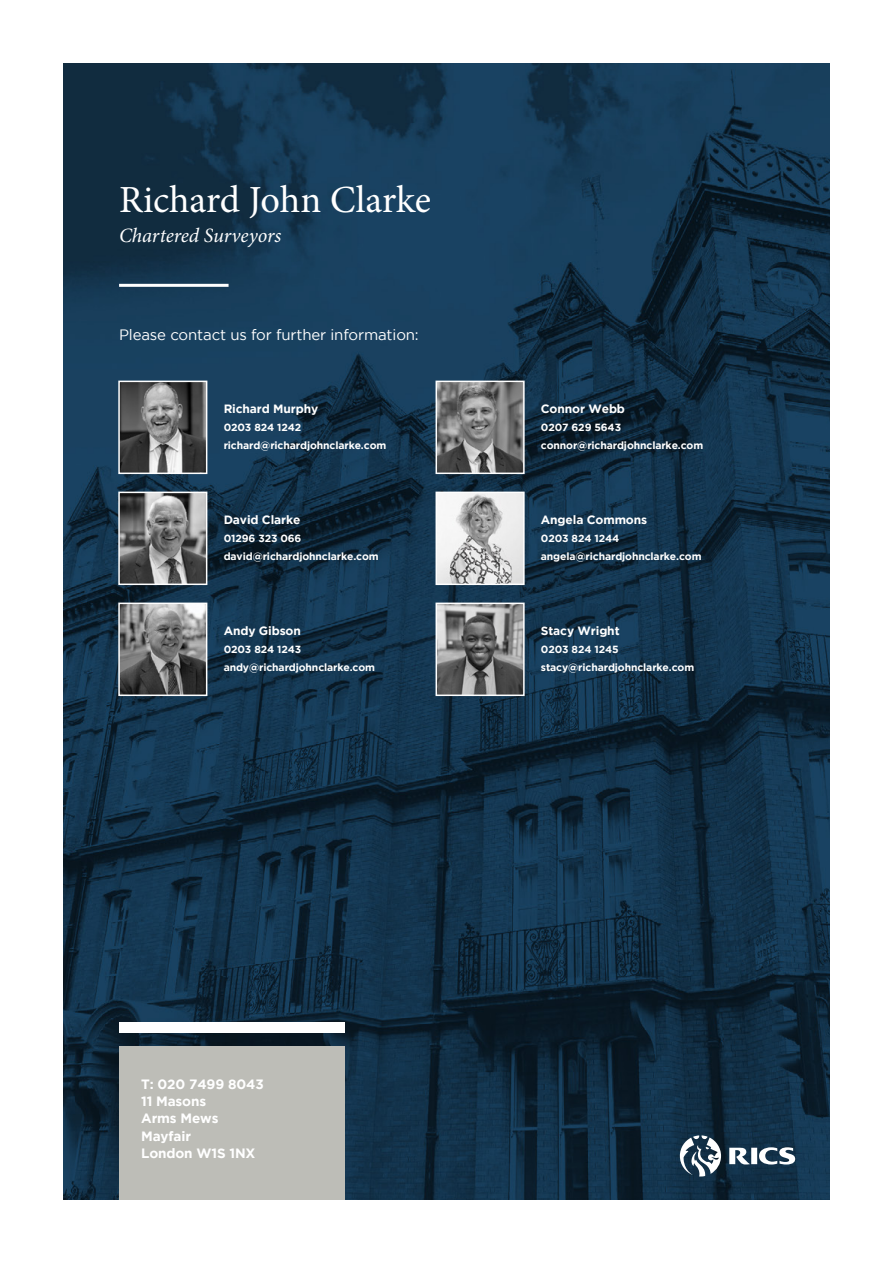
<style>
.page{position:relative;width:893px;height:1263px;background:#fff}
.page>*{position:absolute;margin:0;border:0;box-sizing:border-box;transform-origin:0 0}
.t1{font:38.4px "Minion Pro";letter-spacing:-.005em;color:#fff}
.t2{font:italic 20.4px "Minion Pro";letter-spacing:-.005em;color:#fff}
.t3{font:15px "Gotham";letter-spacing:-.01em;color:#fff}
.t4{font:700 13.5px/17.2px "Gotham";letter-spacing:-.01em;color:#fff}
.t5{font:700 12px "Gotham";letter-spacing:-.01em;color:#fff}
.t6{font:700 10.35px/18.1px "Gotham";letter-spacing:-.01em;color:#fff}
</style>
<div class="page">
<img style="left:64px;top:64px;width:765px;height:1135px">
<hr style="left:119px;top:284px;width:110px;height:3px;background:#fff">
<svg style="left:729px;top:1147px;width:66px;height:17px"></svg>
<svg style="left:680px;top:1135px;width:41px;height:41px"></svg>
<img style="left:121px;top:384px;width:83px;height:87px">
<div style="left:118px;top:381px;width:89px;height:93px;border:2px solid #fff"></div>
<img style="left:439px;top:384px;width:83px;height:87px">
<div style="left:436px;top:381px;width:89px;height:93px;border:2px solid #fff"></div>
<img style="left:121px;top:606px;width:83px;height:87px">
<div style="left:118px;top:603px;width:89px;height:93px;border:2px solid #fff"></div>
<img style="left:439px;top:606px;width:83px;height:87px">
<div style="left:436px;top:603px;width:89px;height:93px;border:2px solid #fff"></div>
<img style="left:121px;top:495px;width:83px;height:87px">
<div style="left:118px;top:492px;width:89px;height:93px;border:2px solid #fff"></div>
<img style="left:439px;top:495px;width:83px;height:87px">
<div style="left:436px;top:492px;width:89px;height:93px;border:2px solid #fff"></div>
<div style="left:119px;top:1046px;width:225px;height:153px;background:#bdbdb7"></div>
<div style="left:119px;top:1023px;width:225px;height:10px;background:#fff"></div>
<h1 class="t1" style="left:119px;top:174px;width:314px">Richard John Clarke</h1>
<h2 class="t2" style="left:119px;top:222px;width:164px">Chartered Surveyors</h2>
<h3 class="t3" style="left:119px;top:326px;width:301px">Please contact us for further information:</h3>
<p class="t5" style="left:224px;top:402px;width:96px">Richard Murphy</p>
<p class="t6" style="left:224px;top:418px;width:164px">0203 824 1242 richard@richardjohnclarke.com</p>
<p class="t5" style="left:224px;top:513px;width:78px">David Clarke</p>
<p class="t6" style="left:224px;top:529px;width:157px">01296 323 066 david@richardjohnclarke.com</p>
<p class="t5" style="left:224px;top:624px;width:79px">Andy Gibson</p>
<p class="t6" style="left:224px;top:640px;width:153px">0203 824 1243 andy@richardjohnclarke.com</p>
<p class="t5" style="left:541px;top:402px;width:86px">Connor Webb</p>
<p class="t6" style="left:541px;top:418px;width:164px">0207 629 5643 connor@richardjohnclarke.com</p>
<p class="t5" style="left:541px;top:513px;width:108px">Angela Commons</p>
<p class="t6" style="left:541px;top:529px;width:162px">0203 824 1244 angela@richardjohnclarke.com</p>
<p class="t5" style="left:541px;top:624px;width:80px">Stacy Wright</p>
<p class="t6" style="left:541px;top:640px;width:155px">0203 824 1245 stacy@richardjohnclarke.com</p>
<h3 class="t4" style="left:141px;top:1075px;width:124px">T: 020 7499 8043<br>11 Masons<br>Arms Mews<br>Mayfair<br>London W1S 1NX</h3>
</div>
